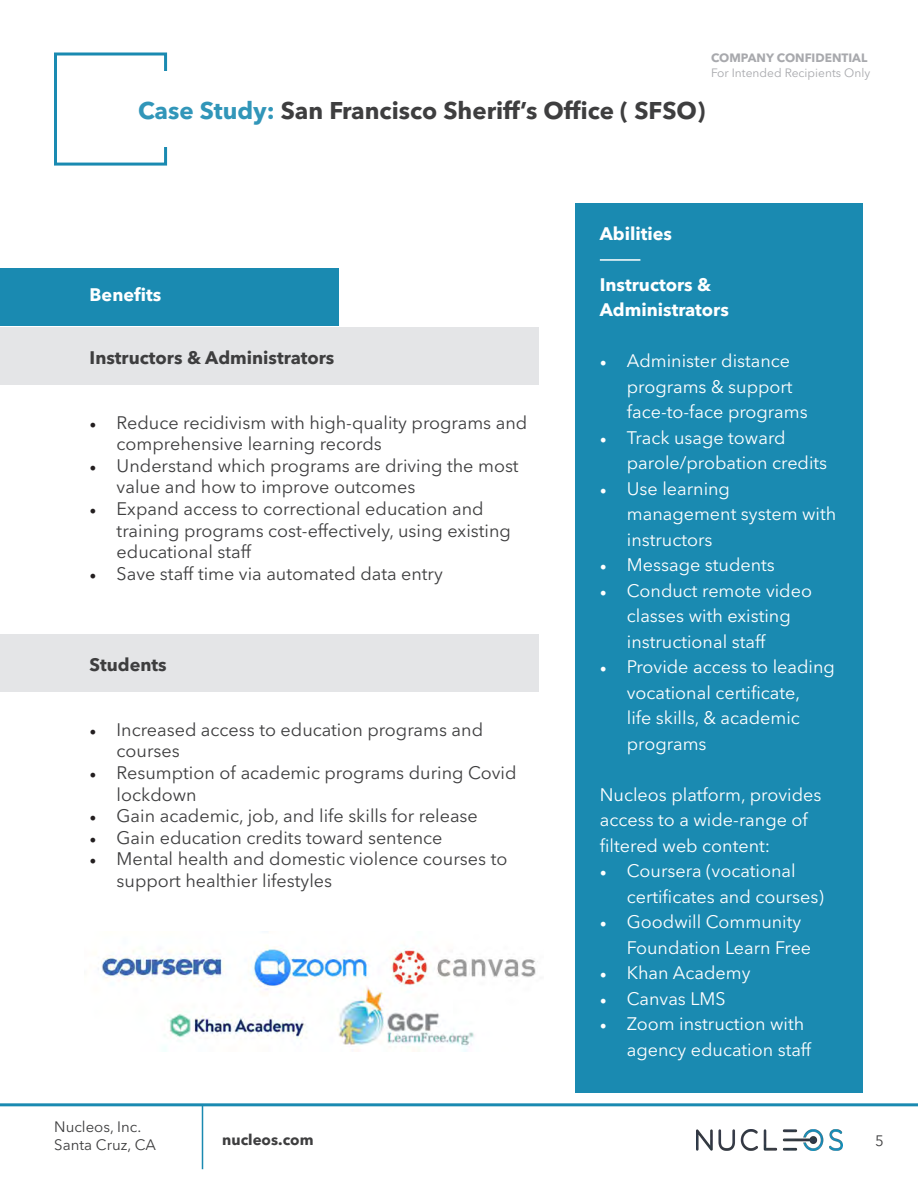
<style>
.page{position:relative;width:918px;height:1188px;background:#fff}
.page>*{position:absolute;margin:0;border:0;box-sizing:border-box;transform-origin:0 0}
.t1{font:700 24px "Avenir Next Cyr";color:#3e3e3f}
.t2{font:18px/21.6px "Avenir Next Cyr";color:#3e3e3f}
.t3{font:18px/25.5px "Avenir Next Cyr";color:#fff}
.t4{font:700 18px/25.5px "Avenir Next Cyr";color:#fff}
.t5{font:700 18px "Avenir Next Cyr";color:#3e3e3f}
.t6{font:15px/18px "Avenir Next Cyr";color:#3e3e3f}
.t7{font:700 15px "Avenir Next Cyr";color:#3e3e3f}
.t8{font:12px "Avenir Next Cyr";color:#a8a9ad}
.t9{font:700 12px "Avenir Next Cyr";color:#a8a9ad}
.s1{color:#3196b9}
.s2{font-family:"Minion Pro";color:#231f20}
.s3{font-family:"Minion Pro"}
</style>
<div class="page">
<img style="left:697px;top:1130px;width:146px;height:21px">
<hr style="left:0;top:1103px;width:918px;height:3px;background:#1a8ab1">
<hr style="left:202px;top:1105px;width:1px;height:64px;background:#1a8ab1">
<div style="left:54px;top:52px;width:113px;height:114px;border:3px solid #1a8ab1"></div>
<div style="left:120px;top:71px;width:249px;height:76px;background:#fff"></div>
<div style="left:0;top:268px;width:338px;height:57px;background:#1a8ab1"></div>
<div style="left:0;top:327px;width:539px;height:57px;background:#e4e5e7"></div>
<div style="left:576px;top:203px;width:287px;height:890px;background:#1a8ab1"></div>
<div style="left:0;top:634px;width:539px;height:58px;background:#e4e5e7"></div>
<img style="left:98px;top:945px;width:438px;height:107px">
<hr style="left:600px;top:259px;width:40px;height:2px;background:#fff">
<p class="t9" style="left:711px;top:51px;width:158px">COMPANY CONFIDENTIAL</p>
<p class="t8" style="left:711px;top:65px;width:161px">For Intended Recipients Only</p>
<h1 class="t1" style="left:138px;top:96px;width:568px"><span class="s1">Case Study:</span> San Francisco Sheriff’s Office ( SFSO)</h1>
<p class="t4" style="left:90px;top:282px;width:73px">Benefits</p>
<p class="t5" style="left:90px;top:346px;width:246px">Instructors &amp; Administrators</p>
<p class="t2" style="left:117px;top:412px;width:412px;text-indent:-27px"><span class="s2">•</span> Reduce recidivism with high-quality programs and comprehensive learning records</p>
<p class="t2" style="left:117px;top:455px;width:404px;text-indent:-27px"><span class="s2">•</span> Understand which programs are driving the most value and how to improve outcomes</p>
<p class="t2" style="left:117px;top:498px;width:396px;text-indent:-27px"><span class="s2">•</span> Expand access to correctional education and training programs cost-effectively, using existing educational staff</p>
<p class="t2" style="left:90px;top:563px;width:355px"><span class="s2">•</span> Save staff time via automated data entry</p>
<p class="t5" style="left:90px;top:654px;width:79px">Students</p>
<p class="t2" style="left:117px;top:719px;width:368px;text-indent:-27px"><span class="s2">•</span> Increased access to education programs and courses</p>
<p class="t2" style="left:117px;top:762px;width:401px;text-indent:-27px"><span class="s2">•</span> Resumption of academic programs during Covid lockdown</p>
<p class="t2" style="left:90px;top:805px;width:390px"><span class="s2">•</span> Gain academic, job, and life skills for release</p>
<p class="t2" style="left:90px;top:827px;width:354px"><span class="s2">•</span> Gain education credits toward sentence</p>
<p class="t2" style="left:117px;top:848px;width:392px;text-indent:-27px"><span class="s2">•</span> Mental health and domestic violence courses to support healthier lifestyles</p>
<p class="t6" style="left:54px;top:1118px;width:103px">Nucleos, Inc.<br>Santa Cruz, CA</p>
<p class="t7" style="left:222px;top:1131px;width:93px">nucleos.com</p>
<p class="t4" style="left:600px;top:221px;width:74px">Abilities</p>
<p class="t4" style="left:600px;top:272px;width:131px">Instructors &amp;<br>Administrators</p>
<p class="t3" style="left:627px;top:348px;width:182px;text-indent:-27px"><span class="s3">•</span> Administer distance programs &amp; support face-to-face programs</p>
<p class="t3" style="left:627px;top:425px;width:202px;text-indent:-27px"><span class="s3">•</span> Track usage toward parole/probation credits</p>
<p class="t3" style="left:627px;top:476px;width:211px;text-indent:-27px"><span class="s3">•</span> Use learning management system with instructors</p>
<p class="t3" style="left:600px;top:552px;width:177px"><span class="s3">•</span> Message students</p>
<p class="t3" style="left:627px;top:578px;width:187px;text-indent:-27px"><span class="s3">•</span> Conduct remote video classes with existing instructional staff</p>
<p class="t3" style="left:627px;top:654px;width:210px;text-indent:-27px"><span class="s3">•</span> Provide access to leading vocational certificate,<br>life skills, &amp; academic programs</p>
<p class="t3" style="left:600px;top:782px;width:223px">Nucleos platform, provides access to a wide-range of filtered web content:</p>
<p class="t3" style="left:627px;top:858px;width:199px;text-indent:-27px"><span class="s3">•</span> Coursera (vocational certificates and courses)</p>
<p class="t3" style="left:627px;top:909px;width:186px;text-indent:-27px"><span class="s3">•</span> Goodwill Community<br>Foundation Learn Free</p>
<p class="t3" style="left:600px;top:960px;width:152px"><span class="s3">•</span> Khan Academy</p>
<p class="t3" style="left:600px;top:986px;width:127px"><span class="s3">•</span> Canvas LMS</p>
<p class="t3" style="left:627px;top:1011px;width:186px;text-indent:-27px"><span class="s3">•</span> Zoom instruction with agency education staff</p>
<p class="t6" style="left:875px;top:1132px;width:10px">5</p>
</div>
